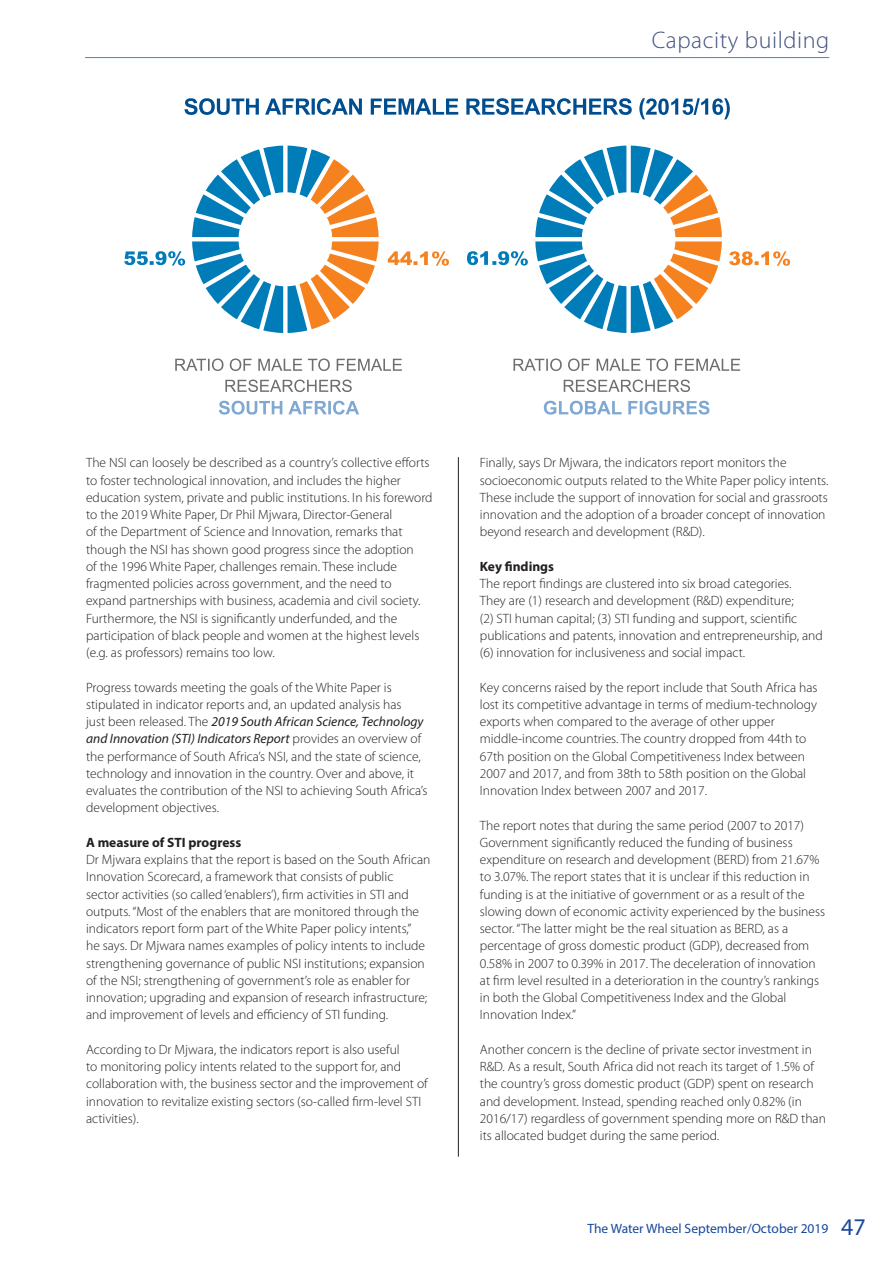
<style>
.page{position:relative;width:893px;height:1263px;background:#fff}
.page>*{position:absolute;margin:0;border:0;box-sizing:border-box;transform-origin:0 0}
.t1{font:300 24px "Myriad Pro";letter-spacing:.025em;color:#415080}
.t2{font:300 13.5px/17.2px "Myriad Pro";color:#231f20}
.t3{font:13.5px "Myriad Pro";color:#17479e}
.t4{font:700 13.5px "Myriad Pro";color:#231f20}
.s1{color:#201c1d}
.s2{font-weight:400;font-style:italic}
.s3{font-size:24px}
</style>
<div class="page">
<hr style="left:85px;top:57px;width:744px;height:1px;background:#00aeef">
<hr style="left:458px;top:457px;width:1px;height:700px;background:#231f20">
<svg style="left:184px;top:98px;width:546px;height:21px"></svg>
<svg style="left:192px;top:146px;width:187px;height:187px"></svg>
<svg style="left:175px;top:358px;width:227px;height:13px"></svg>
<svg style="left:225px;top:380px;width:127px;height:12px"></svg>
<svg style="left:219px;top:401px;width:140px;height:14px"></svg>
<svg style="left:513px;top:358px;width:227px;height:13px"></svg>
<svg style="left:564px;top:380px;width:126px;height:12px"></svg>
<svg style="left:544px;top:401px;width:165px;height:14px"></svg>
<svg style="left:388px;top:251px;width:61px;height:15px"></svg>
<svg style="left:124px;top:251px;width:61px;height:15px"></svg>
<svg style="left:535px;top:146px;width:187px;height:187px"></svg>
<svg style="left:729px;top:251px;width:61px;height:15px"></svg>
<svg style="left:467px;top:251px;width:61px;height:15px"></svg>
<h1 class="t1" style="left:652px;top:31px;width:179px">Capacity building</h1>
<p class="t2" style="left:86px;top:455px;width:348px">The NSI can loosely be described as a country’s collective efforts to foster technological innovation, and includes the higher education system, private and public institutions. In his foreword to the 2019 White Paper, Dr Phil Mjwara, Director-General<br>of the Department of Science and Innovation, remarks that though the NSI has shown good progress since the adoption<br>of the <span class="s1">1996 White Paper, challenges remain. These include </span>fragmented policies across government, and the need to expand partnerships with business, academia and civil society.<br>Furthermore, the NSI is significantly underfunded, and the participation of black people and women at the highest levels (e.g. as professors) remains too low.</p>
<p class="t2" style="left:86px;top:680px;width:343px">Progress towards meeting the goals of the White Paper is stipulated in indicator reports and, an updated analysis has<br>just been released. The <span class="s2">2019 South African Science, Technology and Innovation (STI) Indicators Report</span> provides an overview of the performance of South Africa’s NSI, and the state of science, technology and innovation in the country. Over and above, it evaluates the contribution of the NSI to achieving South Africa’s development objectives.</p>
<p class="t4" style="left:86px;top:837px;width:157px">A measure of STI progress</p>
<p class="t2" style="left:86px;top:852px;width:346px">Dr Mjwara explains that the report is based on the South African Innovation Scorecard, a framework that consists of public<br>sector activities (so called ‘enablers’), firm activities in STI and outputs. “Most of the enablers that are monitored through the indicators report form part of the White Paper policy intents,”<br>he says. Dr Mjwara names examples of policy intents to include strengthening governance of public NSI institutions; expansion of the NSI; strengthening of government’s role as enabler for innovation; upgrading and expansion of research infrastructure; and improvement of levels and efficiency of STI funding.</p>
<p class="t2" style="left:86px;top:1042px;width:343px">According to Dr Mjwara, the indicators report is also useful<br>to monitoring policy intents related to the support for, and collaboration with, the business sector and the improvement of innovation to revitalize existing sectors (so-called firm-level STI activities).</p>
<p class="t2" style="left:480px;top:455px;width:350px">Finally, says Dr Mjwara, the indicators report monitors the socioeconomic outputs related to the White Paper policy intents.<br>These include the support of innovation for social and grassroots innovation and the adoption of a broader concept of innovation beyond research and development (R&amp;D).</p>
<p class="t4" style="left:480px;top:561px;width:76px">Key findings</p>
<p class="t2" style="left:480px;top:576px;width:344px">The report findings are clustered into six broad categories.<br>They are (1) research and development (R&amp;D) expenditure;<br>(2) STI human capital; (3) STI funding and support, scientific publications and patents, innovation and entrepreneurship, and (6) innovation for inclusiveness and social impact.</p>
<p class="t2" style="left:480px;top:680px;width:339px">Key concerns raised by the report include that South Africa has lost its competitive advantage in terms of medium-technology exports when compared to the average of other upper middle-income countries. The country dropped from 44th to 67th position on the Global Competitiveness Index between 2007 and 2017, and from 38th to 58th position on the Global Innovation Index between 2007 and 2017.</p>
<p class="t2" style="left:480px;top:818px;width:347px">The report notes that during the same period (2007 to 2017)<br>Government significantly reduced the funding of business expenditure on research and development (BERD) from 21.67% to 3.07%. The report states that it is unclear if this reduction in funding is at the initiative of government or as a result of the slowing down of economic activity experienced by the business sector. “The latter might be the real situation as BERD, as a percentage of gross domestic product (GDP), decreased from 0.58% in 2007 to 0.39% in 2017. The deceleration of innovation at firm level resulted in a deterioration in the country’s rankings in both the Global Competitiveness Index and the Global Innovation Index.”</p>
<p class="t2" style="left:480px;top:1042px;width:348px">Another concern is the decline of private sector investment in R&amp;D. As a result, South Africa did not reach its target of 1.5% of the country’s gross domestic product (GDP) spent on research and development. Instead, spending reached only 0.82% (in 2016/17) regardless of government spending more on R&amp;D than its allocated budget during the same period.</p>
<p class="t3" style="left:587px;top:1223px;width:280px">The Water Wheel September/October 2019 <span class="s3">47</span></p>
</div>
